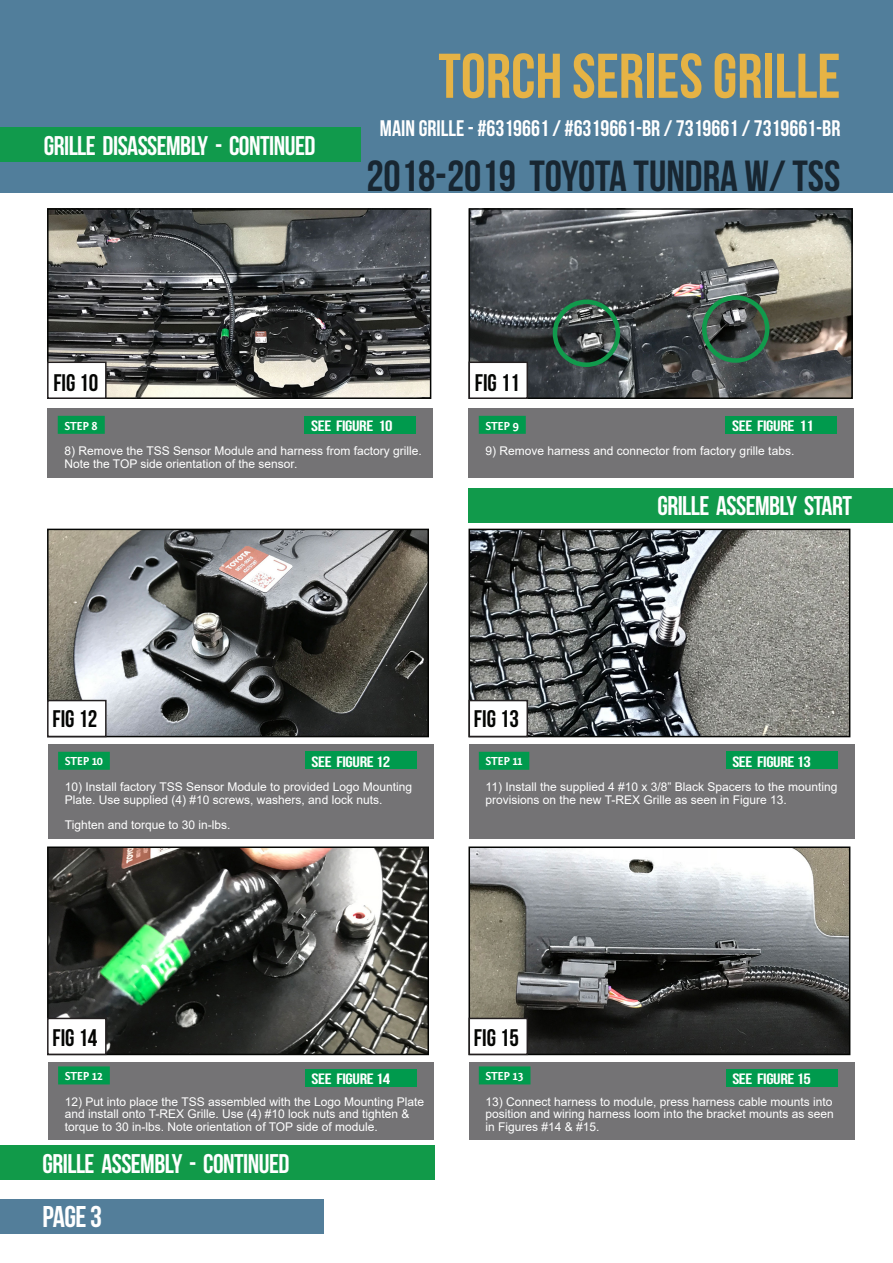
<style>
.page{position:relative;width:893px;height:1263px;background:#fff}
.page>*{position:absolute;margin:0;border:0;box-sizing:border-box;transform-origin:0 0}
.Normal_text{font:63px "Bebas Neue";color:#e6b345}
.Normal_text-2{font:43.5px "Bebas Neue";color:#182631}
.Tech_data_title{font:30px "Bebas Neue";color:#fff}
.Tech_data_title-2{font:27px "Bebas Neue";letter-spacing:-.02em;color:#fff}
.Normal_text-3{font:24px "Bebas Neue";color:#040503}
.Normal_text-4{font:22.5px "Bebas Neue";color:#fff}
.Tech_data_title-3{font:15px "Bebas Neue";letter-spacing:-.02em;color:#fff;scale:1.25 1}
.Normal_text-5{font:12px/12.8px "Arial";color:#fff}
.Subtitle_normal{font:700 12px "Fontin Sans";letter-spacing:-.02em;color:#fff}
</style>
<div class="page">
<div style="left:0;top:0;width:893px;height:193px;background:#517e9b"></div>
<div style="left:0;top:1199px;width:323px;height:34px;background:#537e9a"></div>
<div style="left:0;top:128px;width:361px;height:34px;background:#119a4c"></div>
<div style="left:0;top:1146px;width:434px;height:34px;background:#119a49"></div>
<div style="left:468px;top:488px;width:425px;height:34px;background:#119a4b"></div>
<img style="left:50px;top:211px;width:378px;height:185px">
<div style="left:47px;top:208px;width:384px;height:191px;border:2px solid #040503"></div>
<img style="left:471px;top:211px;width:379px;height:185px">
<div style="left:468px;top:208px;width:385px;height:191px;border:2px solid #040503"></div>
<div style="left:48px;top:362px;width:58px;height:36px;background:#fff"></div>
<div style="left:47px;top:361px;width:60px;height:38px;border:2px solid #231f20"></div>
<div style="left:469px;top:362px;width:58px;height:36px;background:#fff"></div>
<div style="left:468px;top:361px;width:60px;height:38px;border:2px solid #231f20"></div>
<img style="left:50px;top:532px;width:376px;height:202px">
<div style="left:47px;top:529px;width:382px;height:208px;border:2px solid #040503"></div>
<div style="left:48px;top:700px;width:58px;height:36px;background:#fff"></div>
<div style="left:47px;top:700px;width:60px;height:37px;border:2px solid #231f20"></div>
<img style="left:50px;top:849px;width:376px;height:203px">
<div style="left:47px;top:846px;width:382px;height:209px;border:2px solid #040503"></div>
<div style="left:48px;top:1018px;width:58px;height:36px;background:#fff"></div>
<div style="left:47px;top:1018px;width:60px;height:37px;border:2px solid #231f20"></div>
<img style="left:471px;top:532px;width:376px;height:202px">
<div style="left:468px;top:529px;width:382px;height:208px;border:2px solid #040503"></div>
<div style="left:469px;top:700px;width:58px;height:36px;background:#fff"></div>
<div style="left:468px;top:700px;width:60px;height:37px;border:2px solid #231f20"></div>
<img style="left:471px;top:849px;width:376px;height:203px">
<div style="left:468px;top:846px;width:382px;height:209px;border:2px solid #040503"></div>
<div style="left:469px;top:1018px;width:58px;height:36px;background:#fff"></div>
<div style="left:468px;top:1018px;width:60px;height:37px;border:2px solid #231f20"></div>
<div style="left:47px;top:408px;width:386px;height:69px;background:#747375"></div>
<div style="left:468px;top:408px;width:386px;height:69px;background:#747375"></div>
<div style="left:58px;top:416px;width:47px;height:18px;background:#009a4d"></div>
<div style="left:479px;top:416px;width:47px;height:18px;background:#009a4d"></div>
<div style="left:305px;top:416px;width:111px;height:18px;background:#009a4d"></div>
<div style="left:726px;top:416px;width:111px;height:18px;background:#009a4d"></div>
<div style="left:48px;top:745px;width:386px;height:94px;background:#747375"></div>
<div style="left:58px;top:752px;width:52px;height:18px;background:#009a4d"></div>
<div style="left:305px;top:751px;width:112px;height:18px;background:#009a4d"></div>
<div style="left:48px;top:1062px;width:386px;height:78px;background:#747375"></div>
<div style="left:58px;top:1066px;width:52px;height:18px;background:#009a4d"></div>
<div style="left:305px;top:1069px;width:112px;height:18px;background:#009a4d"></div>
<div style="left:469px;top:745px;width:385px;height:94px;background:#747375"></div>
<div style="left:479px;top:752px;width:50px;height:18px;background:#009a4d"></div>
<div style="left:726px;top:751px;width:111px;height:18px;background:#009a4d"></div>
<div style="left:469px;top:1062px;width:385px;height:78px;background:#747375"></div>
<div style="left:479px;top:1066px;width:51px;height:18px;background:#009a4d"></div>
<div style="left:726px;top:1069px;width:111px;height:18px;background:#009a4d"></div>
<div style="left:553px;top:300px;width:67px;height:67px;border:4px solid #119a4c;border-radius:50%"></div>
<div style="left:702px;top:295px;width:67px;height:68px;border:4px solid #119a4c;border-radius:50%"></div>
<p class="Tech_data_title-2" style="left:44px;top:131px;width:273px">GRILLE DISASSEMBLY - CONTINUED</p>
<p class="Normal_text" style="left:438px;top:41px;width:404px">TORCH SERIES GRILLE</p>
<p class="Normal_text-4" style="left:380px;top:116px;width:462px">MAIN GRILLE - #6319661 / #6319661-BR / 7319661 / 7319661-BR</p>
<p class="Normal_text-2" style="left:366px;top:152px;width:476px">2018-2019 TOYOTA TUNDRA W/ TSS</p>
<p class="Normal_text-3" style="left:53px;top:370px;width:46px">FIG 10</p>
<p class="Normal_text-3" style="left:475px;top:370px;width:46px">FIG 11</p>
<p class="Tech_data_title-3" style="left:311px;top:417px;width:67px">SEE FIGURE 10</p>
<p class="Tech_data_title-3" style="left:732px;top:417px;width:67px">SEE FIGURE 11</p>
<p class="Subtitle_normal" style="left:65px;top:419px;width:35px">STEP 8</p>
<p class="Normal_text-5" style="left:65px;top:444px;width:359px">8) Remove the TSS Sensor Module and harness from factory grille.<br>Note the TOP side orientation of the sensor.</p>
<p class="Subtitle_normal" style="left:485px;top:419px;width:35px">STEP 9</p>
<p class="Normal_text-5" style="left:485px;top:444px;width:310px">9) Remove harness and connector from factory grille tabs.</p>
<p class="Tech_data_title-2" style="left:657px;top:491px;width:196px">GRILLE ASSEMBLY START</p>
<p class="Normal_text-3" style="left:52px;top:706px;width:46px">FIG 12</p>
<p class="Normal_text-3" style="left:474px;top:706px;width:46px">FIG 13</p>
<p class="Tech_data_title-3" style="left:312px;top:753px;width:64px">SEE FIGURE 12</p>
<p class="Subtitle_normal" style="left:65px;top:755px;width:39px">STEP 10</p>
<p class="Normal_text-5" style="left:65px;top:780px;width:349px">10) Install factory TSS Sensor Module to provided Logo Mounting<br>Plate. Use supplied (4) #10 screws, washers, and lock nuts.</p>
<p class="Normal_text-5" style="left:65px;top:818px;width:167px">Tighten and torque to 30 in-lbs.</p>
<p class="Tech_data_title-3" style="left:732px;top:753px;width:64px">SEE FIGURE 13</p>
<p class="Subtitle_normal" style="left:486px;top:755px;width:38px">STEP 11</p>
<p class="Normal_text-5" style="left:486px;top:780px;width:353px">11) Install the supplied 4 #10 x 3/8” Black Spacers to the mounting provisions on the new T-REX Grille as seen in Figure 13.</p>
<p class="Normal_text-3" style="left:52px;top:1025px;width:46px">FIG 14</p>
<p class="Subtitle_normal" style="left:65px;top:1069px;width:39px">STEP 12</p>
<p class="Normal_text-5" style="left:65px;top:1095px;width:361px">12) Put into place the TSS assembled with the Logo Mounting Plate and install onto T-REX Grille. Use (4) #10 lock nuts and tighten &amp; torque to 30 in-lbs. Note orientation of TOP side of module.</p>
<p class="Tech_data_title-3" style="left:312px;top:1071px;width:64px">SEE FIGURE 14</p>
<p class="Tech_data_title-2" style="left:43px;top:1149px;width:248px">GRILLE ASSEMBLY - CONTINUED</p>
<p class="Tech_data_title" style="left:43px;top:1200px;width:61px">PAGE 3</p>
<p class="Normal_text-3" style="left:474px;top:1025px;width:46px">FIG 15</p>
<p class="Subtitle_normal" style="left:486px;top:1069px;width:39px">STEP 13</p>
<p class="Normal_text-5" style="left:486px;top:1095px;width:350px;text-align:justify">13) Connect harness to module, press harness cable mounts into position and wiring harness loom into the bracket mounts as seen in Figures #14 &amp; #15.</p>
<p class="Tech_data_title-3" style="left:732px;top:1071px;width:64px">SEE FIGURE 15</p>
</div>
